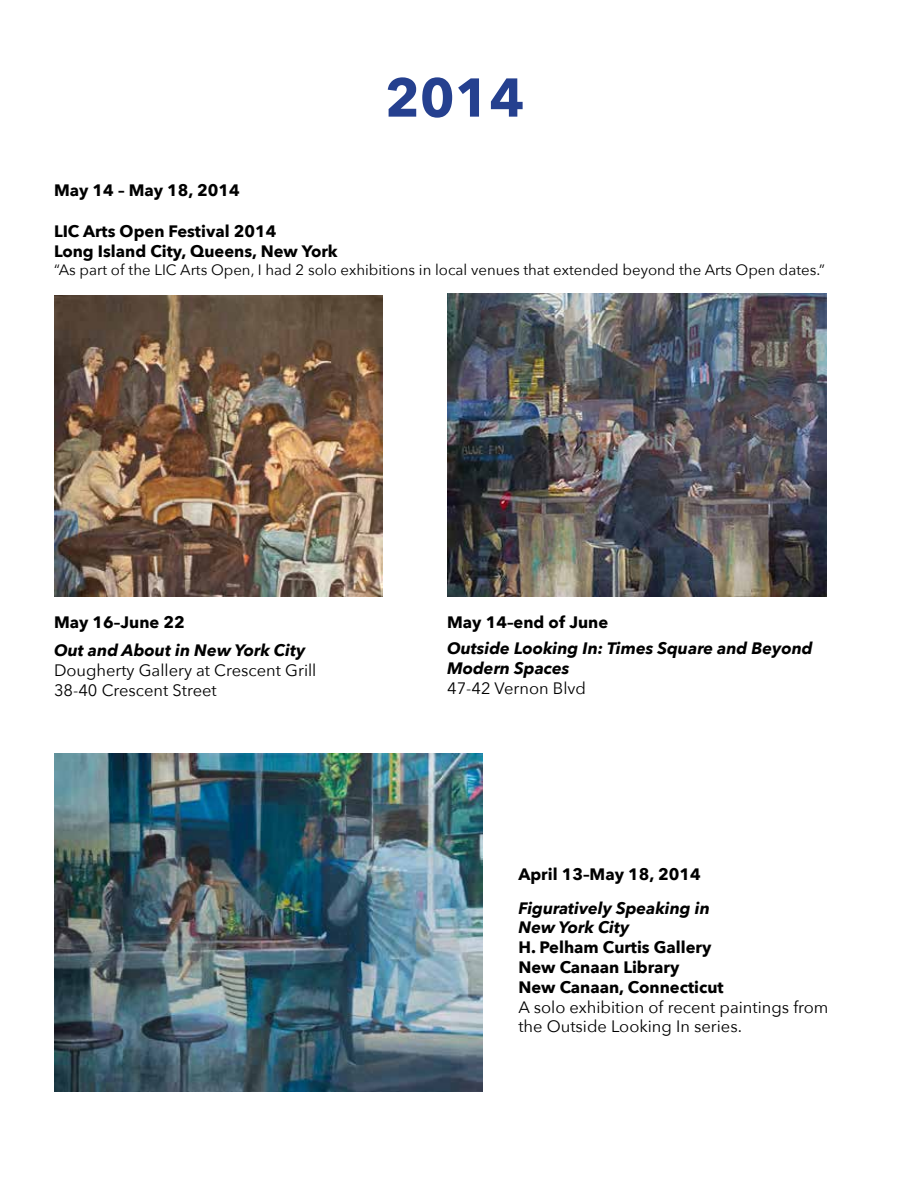
<style>
.page{position:relative;width:918px;height:1188px;background:#fff}
.page>*{position:absolute;margin:0;border:0;box-sizing:border-box;transform-origin:0 0}
.t1{font:700 54px "Avenir Next";color:#25408f}
.t2{font:700 16.5px/19.8px "Avenir Next";color:#000}
.t3{font:16.5px/19.8px "Avenir Next";color:#000}
.t4{font:italic 700 16.5px/19.8px "Avenir Next";color:#000}
.t5{font:15px "Avenir Next";color:#000}
</style>
<div class="page">
<img style="left:54px;top:296px;width:328px;height:300px">
<img style="left:447px;top:294px;width:380px;height:302px">
<img style="left:54px;top:754px;width:429px;height:337px">
<h1 class="t1" style="left:385px;top:51px;width:141px">2014</h1>
<p class="t2" style="left:54px;top:180px;width:187px">May 14 – May 18, 2014</p>
<p class="t2" style="left:54px;top:221px;width:285px">LIC Arts Open Festival 2014<br>Long Island City, Queens, New York</p>
<p class="t5" style="left:54px;top:257px;width:772px">“As part of the LIC Arts Open, I had 2 solo exhibitions in local venues that extended beyond the Arts Open dates.”</p>
<p class="t2" style="left:54px;top:612px;width:132px">May 16–June 22</p>
<p class="t4" style="left:54px;top:640px;width:253px">Out and About in New York City</p>
<p class="t3" style="left:54px;top:659px;width:264px">Dougherty Gallery at Crescent Grill<br>38-40 Crescent Street</p>
<p class="t2" style="left:447px;top:612px;width:163px">May 14–end of June</p>
<p class="t4" style="left:447px;top:638px;width:367px">Outside Looking In: Times Square and Beyond<br>Modern Spaces</p>
<p class="t3" style="left:447px;top:677px;width:140px">47-42 Vernon Blvd</p>
<p class="t2" style="left:518px;top:864px;width:184px">April 13–May 18, 2014</p>
<p class="t4" style="left:518px;top:898px;width:193px">Figuratively Speaking in<br>New York City</p>
<p class="t2" style="left:518px;top:937px;width:207px">H. Pelham Curtis Gallery<br>New Canaan Library<br>New Canaan, Connecticut</p>
<p class="t3" style="left:518px;top:996px;width:312px">A solo exhibition of recent paintings from the Outside Looking In series.</p>
</div>
